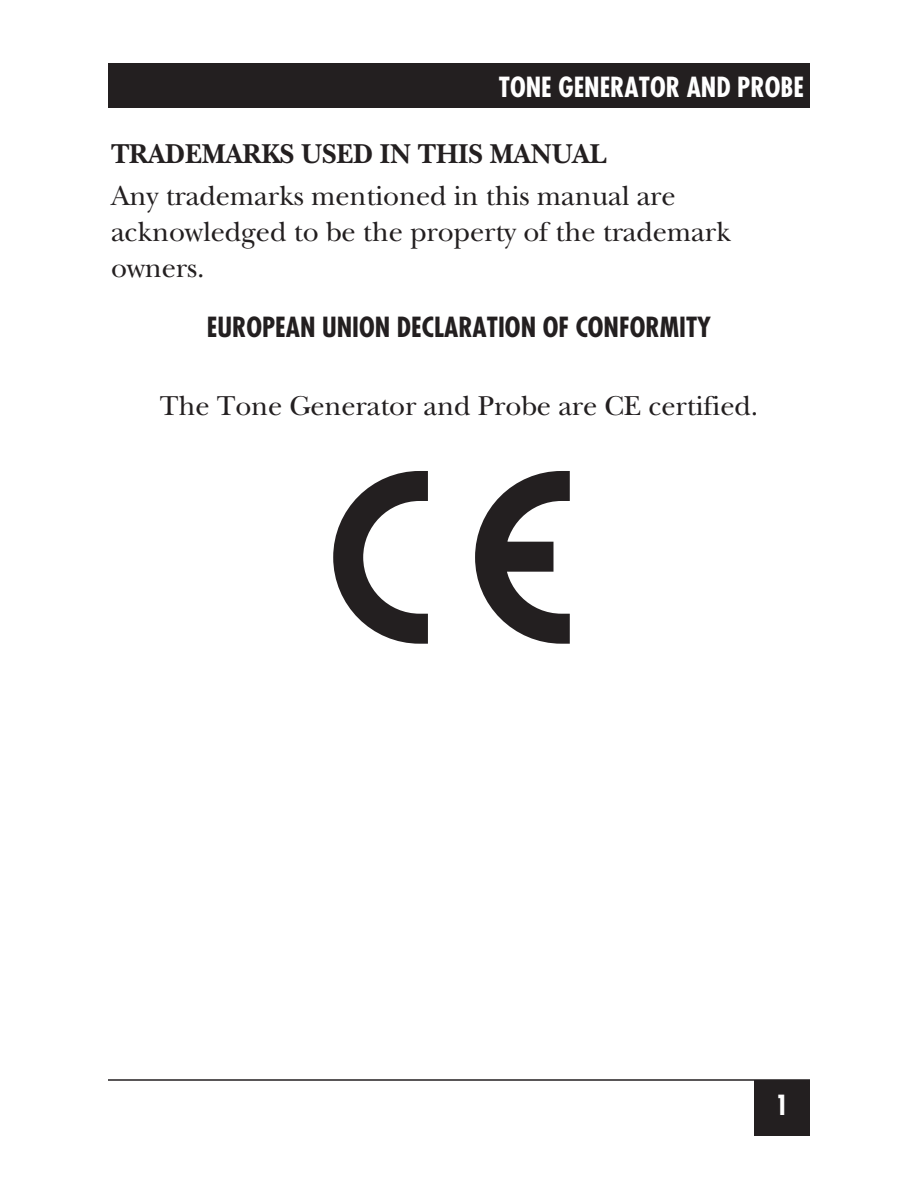
<style>
.page{position:relative;width:918px;height:1188px;background:#fff}
.page>*{position:absolute;margin:0;border:0;box-sizing:border-box;transform-origin:0 0}
.t1{font:28.5px/36px "New Baskerville";letter-spacing:-.005em;color:#231f20}
.t2{font:700 28.5px "New Baskerville";letter-spacing:-.005em;color:#231f20;scale:.95 1}
.t3{font:700 condensed 27px "Futura";color:#231f20}
.t4{font:700 condensed 27px "Futura";color:#fff}
</style>
<div class="page">
<div style="left:754px;top:1080px;width:56px;height:56px;background:#231f20"></div>
<div style="left:108px;top:63px;width:702px;height:45px;background:#231f20"></div>
<svg style="left:333px;top:471px;width:237px;height:173px"></svg>
<hr style="left:108px;top:1079px;width:702px;height:2px;background:#231f20">
<p class="t4" style="left:499px;top:75px;width:307px">TONE GENERATOR AND PROBE</p>
<p class="t2" style="left:111px;top:143px;width:523px">TRADEMARKS USED IN THIS MANUAL</p>
<p class="t1" style="left:111px;top:181px;width:621px">Any trademarks mentioned in this manual are acknowledged to be the property of the trademark owners.</p>
<p class="t3" style="left:207px;top:315px;width:506px">EUROPEAN UNION DECLARATION OF CONFORMITY</p>
<p class="t1" style="left:160px;top:391px;width:600px">The Tone Generator and Probe are CE certified.</p>
<p class="t4" style="left:775px;top:1093px;width:15px">1</p>
</div>
